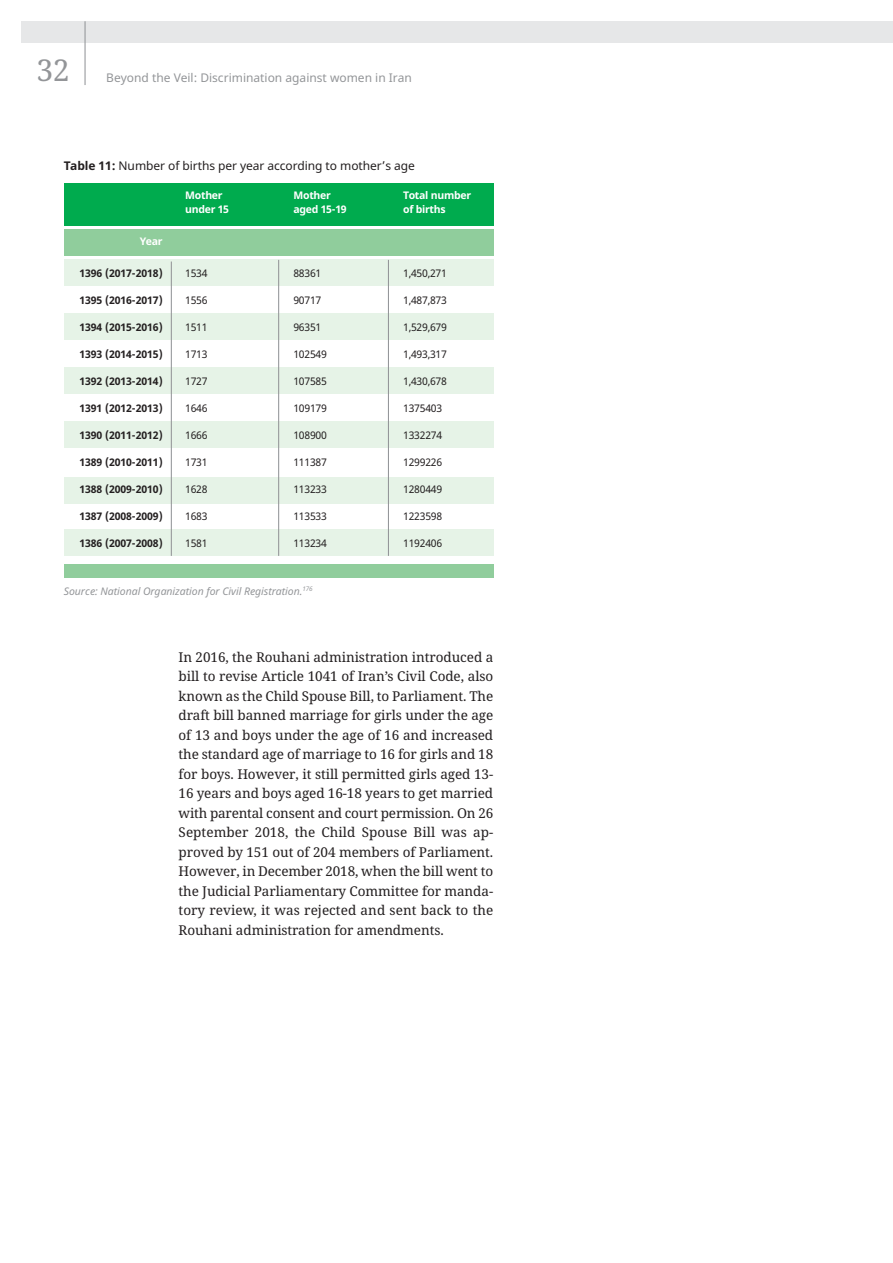
<style>
.page{position:relative;width:893px;height:1263px;background:#fff}
.page>*{position:absolute;margin:0;border:0;box-sizing:border-box;transform-origin:0 0}
.t1{font:30px "Noto Serif";color:#939598}
.t2{font:13.5px/19.5px "Noto Serif";letter-spacing:-.005em;color:#231f20;text-align:justify}
.t3{font:12px "Noto Sans";letter-spacing:-.005em;color:#231f20}
.t4{font:12px "Noto Sans";color:#939598}
.t5{font:10.5px "Noto Sans";letter-spacing:-.025em;color:#231f20}
.t6{font:700 10.5px "Noto Sans";letter-spacing:-.005em;color:#231f20}
.t7{font:700 10.5px/13.5px "Noto Sans";letter-spacing:-.025em;color:#fff}
.t8{font:italic 10.5px "Noto Sans";letter-spacing:-.005em;color:#939598}
.s1{font-weight:700}
</style>
<div class="page">
<div style="left:21px;top:21px;width:872px;height:22px;background:#e6e7e8"></div>
<hr style="left:85px;top:21px;width:1px;height:64px;background:#939598">
<div style="left:64px;top:183px;width:429px;height:43px;background:#00ab4e"></div>
<div style="left:64px;top:229px;width:429px;height:27px;background:#90cd9c"></div>
<div style="left:64px;top:260px;width:429px;height:26px;background:#e6f3e7"></div>
<div style="left:64px;top:314px;width:429px;height:26px;background:#e6f3e7"></div>
<div style="left:64px;top:368px;width:429px;height:26px;background:#e6f3e7"></div>
<div style="left:64px;top:422px;width:429px;height:26px;background:#e6f3e7"></div>
<div style="left:64px;top:477px;width:429px;height:26px;background:#e6f3e7"></div>
<div style="left:64px;top:529px;width:429px;height:27px;background:#e6f3e7"></div>
<hr style="left:171px;top:261px;width:1px;height:295px;background:#939598">
<hr style="left:278px;top:260px;width:1px;height:296px;background:#939598">
<hr style="left:388px;top:260px;width:1px;height:296px;background:#939598">
<div style="left:64px;top:564px;width:429px;height:13px;background:#90cd9c"></div>
<h1 class="t1" style="left:36px;top:58px;width:35px">32</h1>
<p class="t4" style="left:106px;top:72px;width:307px">Beyond the Veil: Discrimination against women in Iran</p>
<p class="t3" style="left:64px;top:161px;width:353px"><span class="s1">Table 11:</span> Number of births per year according to mother’s age</p>
<p class="t7" style="left:185px;top:190px;width:45px">Mother under 15</p>
<p class="t7" style="left:293px;top:190px;width:55px">Mother aged 15-19</p>
<p class="t7" style="left:403px;top:190px;width:69px">Total number of births</p>
<p class="t7" style="left:140px;top:236px;width:24px">Year</p>
<p class="t6" style="left:79px;top:269px;width:85px">1396 (2017-2018)</p>
<p class="t6" style="left:79px;top:296px;width:85px">1395 (2016-2017)</p>
<p class="t6" style="left:79px;top:323px;width:85px">1394 (2015-2016)</p>
<p class="t6" style="left:79px;top:350px;width:85px">1393 (2014-2015)</p>
<p class="t6" style="left:79px;top:377px;width:85px">1392 (2013-2014)</p>
<p class="t6" style="left:79px;top:404px;width:85px">1391 (2012-2013)</p>
<p class="t6" style="left:79px;top:431px;width:85px">1390 (2011-2012)</p>
<p class="t6" style="left:79px;top:458px;width:85px">1389 (2010-2011)</p>
<p class="t6" style="left:79px;top:485px;width:85px">1388 (2009-2010)</p>
<p class="t6" style="left:79px;top:512px;width:85px">1387 (2008-2009)</p>
<p class="t6" style="left:79px;top:539px;width:85px">1386 (2007-2008)</p>
<p class="t5" style="left:185px;top:269px;width:24px">1534</p>
<p class="t5" style="left:185px;top:296px;width:24px">1556</p>
<p class="t5" style="left:185px;top:323px;width:24px">1511</p>
<p class="t5" style="left:185px;top:350px;width:24px">1713</p>
<p class="t5" style="left:185px;top:377px;width:24px">1727</p>
<p class="t5" style="left:185px;top:404px;width:24px">1646</p>
<p class="t5" style="left:185px;top:431px;width:24px">1666</p>
<p class="t5" style="left:185px;top:458px;width:24px">1731</p>
<p class="t5" style="left:185px;top:485px;width:24px">1628</p>
<p class="t5" style="left:185px;top:512px;width:24px">1683</p>
<p class="t5" style="left:185px;top:539px;width:24px">1581</p>
<p class="t5" style="left:293px;top:269px;width:29px">88361</p>
<p class="t5" style="left:293px;top:296px;width:29px">90717</p>
<p class="t5" style="left:293px;top:323px;width:29px">96351</p>
<p class="t5" style="left:293px;top:350px;width:35px">102549</p>
<p class="t5" style="left:293px;top:377px;width:35px">107585</p>
<p class="t5" style="left:293px;top:404px;width:35px">109179</p>
<p class="t5" style="left:293px;top:431px;width:35px">108900</p>
<p class="t5" style="left:293px;top:458px;width:35px">111387</p>
<p class="t5" style="left:293px;top:485px;width:35px">113233</p>
<p class="t5" style="left:293px;top:512px;width:35px">113533</p>
<p class="t5" style="left:293px;top:539px;width:35px">113234</p>
<p class="t8" style="left:64px;top:587px;width:250px">Source: National Organization for Civil Registration.<sup>176</sup></p>
<p class="t5" style="left:403px;top:269px;width:45px">1,450,271</p>
<p class="t5" style="left:403px;top:296px;width:45px">1,487,873</p>
<p class="t5" style="left:403px;top:323px;width:45px">1,529,679</p>
<p class="t5" style="left:403px;top:350px;width:45px">1,493,317</p>
<p class="t5" style="left:403px;top:377px;width:45px">1,430,678</p>
<p class="t5" style="left:403px;top:404px;width:40px">1375403</p>
<p class="t5" style="left:403px;top:431px;width:40px">1332274</p>
<p class="t5" style="left:403px;top:458px;width:40px">1299226</p>
<p class="t5" style="left:403px;top:485px;width:40px">1280449</p>
<p class="t5" style="left:403px;top:512px;width:40px">1223598</p>
<p class="t5" style="left:403px;top:539px;width:40px">1192406</p>
<p class="t2" style="left:179px;top:649px;width:316px">In 2016, the Rouhani administration introduced a bill to revise Article 1041 of Iran’s Civil Code, also known as the Child Spouse Bill, to Parliament. The draft bill banned marriage for girls under the age of 13 and boys under the age of 16 and increased the standard age of marriage to 16 for girls and 18 for boys. However, it still permitted girls aged 13- 16 years and boys aged 16-18 years to get married with parental consent and court permission. On 26<br>September 2018, the Child Spouse Bill was ap&shy;proved by 151 out of 204 members of Parliament.<br>However, in December 2018, when the bill went to the Judicial Parliamentary Committee for manda&shy;tory review, it was rejected and sent back to the Rouhani administration for amendments.</p>
</div>
